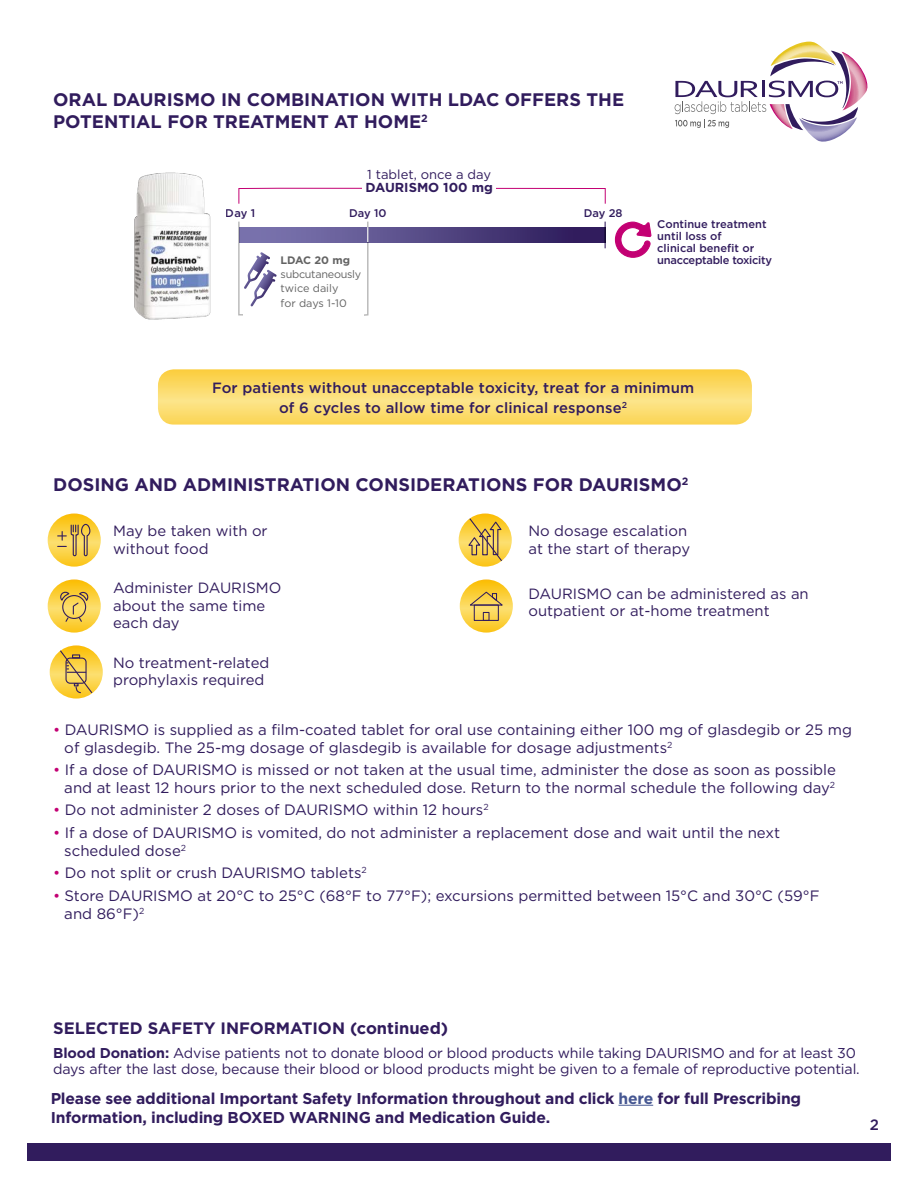
<style>
.page{position:relative;width:918px;height:1188px;background:#fff}
.page>*{position:absolute;margin:0;border:0;box-sizing:border-box;transform-origin:0 0}
.t1{font:700 18.15px/21.5px "Gotham";color:#311c5d}
.t2{font:700 16.5px "Gotham";color:#311c5d}
.t3{font:700 15.6px/19.8px "Gotham";letter-spacing:-.01em;color:#311c5d}
.bullets_10_13{font:15px/18.1px "Gotham";color:#311c5d}
.t4{font:500 15px "Gotham";color:#311c5d}
.bullets_10_13-2{font:14.85px/17.4px "Gotham";color:#311c5d}
.sub_head{font:500 14.85px/20.1px "Gotham";letter-spacing:.01em;color:#311c5d;text-align:center}
.t5{font:14.25px/16.5px "Gotham";letter-spacing:-.01em;color:#311c5d}
.t6{font:13.05px "Gotham";color:#311c5d}
.t7{font:700 13.05px "Gotham";color:#311c5d}
.t8{font:500 11.1px/12.1px "Gotham";color:#311c5d}
.t9{font:10.8px/14.1px "Gotham";letter-spacing:-.02em;color:#636363}
.t10{font:700 10.8px "Gotham";color:#636363}
.s1{color:#c30073}
.s2{font-weight:700}
.s3{color:#465792}
</style>
<div class="page">
<svg style="left:238px;top:188px;width:368px;height:16px"></svg>
<div style="left:362px;top:178px;width:134px;height:18px;background:#fff"></div>
<svg style="left:614px;top:221px;width:38px;height:37px"></svg>
<svg style="left:605px;top:222px;width:1px;height:26px"></svg>
<svg style="left:369px;top:227px;width:236px;height:15px;background:#463875"></svg>
<svg style="left:238px;top:221px;width:131px;height:95px"></svg>
<img style="left:134px;top:172px;width:77px;height:148px">
<svg style="left:158px;top:369px;width:594px;height:56px;background:#fbda6a"></svg>
<svg style="left:48px;top:579px;width:53px;height:54px"></svg>
<svg style="left:60px;top:590px;width:28px;height:33px"></svg>
<svg style="left:460px;top:579px;width:53px;height:54px;background:#fad147"></svg>
<div style="left:483px;top:612px;width:7px;height:9px;border:1px solid #311c5d"></div>
<div style="left:474px;top:605px;width:25px;height:16px;border:1px solid #311c5d"></div>
<svg style="left:469px;top:591px;width:36px;height:16px"></svg>
<svg style="left:50px;top:645px;width:53px;height:54px"></svg>
<svg style="left:59px;top:649px;width:34px;height:45px;background:#dfb847"></svg>
<svg style="left:48px;top:514px;width:53px;height:53px"></svg>
<svg style="left:58px;top:523px;width:33px;height:34px"></svg>
<svg style="left:459px;top:514px;width:53px;height:53px"></svg>
<svg style="left:467px;top:517px;width:36px;height:45px;background:#dab448"></svg>
<svg style="left:675px;top:42px;width:193px;height:100px"></svg>
<div style="left:27px;top:1143px;width:864px;height:18px;background:#311c5d"></div>
<hr style="left:619px;top:1105px;width:34px;height:1px;background:#465792">
<p class="t1" style="left:53px;top:89px;width:572px">ORAL DAURISMO IN COMBINATION WITH LDAC OFFERS THE<br>POTENTIAL FOR TREATMENT AT HOME<sup>2</sup></p>
<p class="t6" style="left:367px;top:166px;width:125px">1 tablet, once a day</p>
<p class="t7" style="left:366px;top:179px;width:129px">DAURISMO 100 mg</p>
<p class="t8" style="left:226px;top:207px;width:31px">Day 1</p>
<p class="t8" style="left:349px;top:207px;width:39px">Day 10</p>
<p class="t8" style="left:584px;top:207px;width:40px">Day 28</p>
<p class="t10" style="left:281px;top:253px;width:71px">LDAC 20 mg</p>
<p class="t9" style="left:281px;top:267px;width:82px">subcutaneously twice daily<br>for days 1-10</p>
<p class="t8" style="left:657px;top:218px;width:116px">Continue treatment until loss of<br>clinical benefit or unacceptable toxicity</p>
<p class="sub_head" style="left:212px;top:378px;width:484px">For patients without unacceptable toxicity, treat for a minimum of 6 cycles to allow time for clinical response<sup>2</sup></p>
<p class="t1" style="left:53px;top:474px;width:637px">DOSING AND ADMINISTRATION CONSIDERATIONS FOR DAURISMO<sup>2</sup></p>
<p class="bullets_10_13-2" style="left:113px;top:522px;width:156px">May be taken with or without food</p>
<p class="bullets_10_13-2" style="left:113px;top:579px;width:170px">Administer DAURISMO about the same time each day</p>
<p class="bullets_10_13-2" style="left:113px;top:653px;width:158px">No treatment-related prophylaxis required</p>
<p class="bullets_10_13-2" style="left:529px;top:522px;width:163px">No dosage escalation at the start of therapy</p>
<p class="bullets_10_13-2" style="left:529px;top:585px;width:282px">DAURISMO can be administered as an outpatient or at-home treatment</p>
<p class="bullets_10_13" style="left:64px;top:720px;width:789px;text-indent:-11px"><span class="s1">•</span> DAURISMO is supplied as a film-coated tablet for oral use containing either 100 mg of glasdegib or 25 mg of glasdegib. The 25-mg dosage of glasdegib is available for dosage adjustments<sup>2</sup></p>
<p class="bullets_10_13" style="left:53px;top:760px;width:784px;text-align:right"><span class="s1">•</span> If a dose of DAURISMO is missed or not taken at the usual time, administer the dose as soon as possible and at least 12 hours prior to the next scheduled dose. Return to the normal schedule the following day<sup>2</sup></p>
<p class="bullets_10_13" style="left:53px;top:801px;width:437px"><span class="s1">•</span> Do not administer 2 doses of DAURISMO within 12 hours<sup>2</sup></p>
<p class="bullets_10_13" style="left:64px;top:823px;width:717px;text-indent:-11px"><span class="s1">•</span> If a dose of DAURISMO is vomited, do not administer a replacement dose and wait until the next scheduled dose<sup>2</sup></p>
<p class="bullets_10_13" style="left:53px;top:864px;width:315px"><span class="s1">•</span> Do not split or crush DAURISMO tablets<sup>2</sup></p>
<p class="bullets_10_13" style="left:64px;top:886px;width:757px;text-indent:-11px"><span class="s1">•</span> Store DAURISMO at 20°C to 25°C (68°F to 77°F); excursions permitted between 15°C and 30°C (59°F and 86°F)<sup>2</sup></p>
<p class="t2" style="left:53px;top:1018px;width:397px">SELECTED SAFETY INFORMATION (continued)</p>
<p class="t5" style="left:53px;top:1044px;width:808px"><span class="s2">Blood Donation:</span> Advise patients not to donate blood or blood products while taking DAURISMO and for at least 30 days after the last dose, because their blood or blood products might be given to a female of reproductive potential.</p>
<p class="t3" style="left:51px;top:1088px;width:752px">Please see additional Important Safety Information throughout and click <span class="s3">here</span> for full Prescribing<br>Information, including BOXED WARNING and Medication Guide.</p>
<p class="t4" style="left:870px;top:1115px;width:11px">2</p>
</div>
